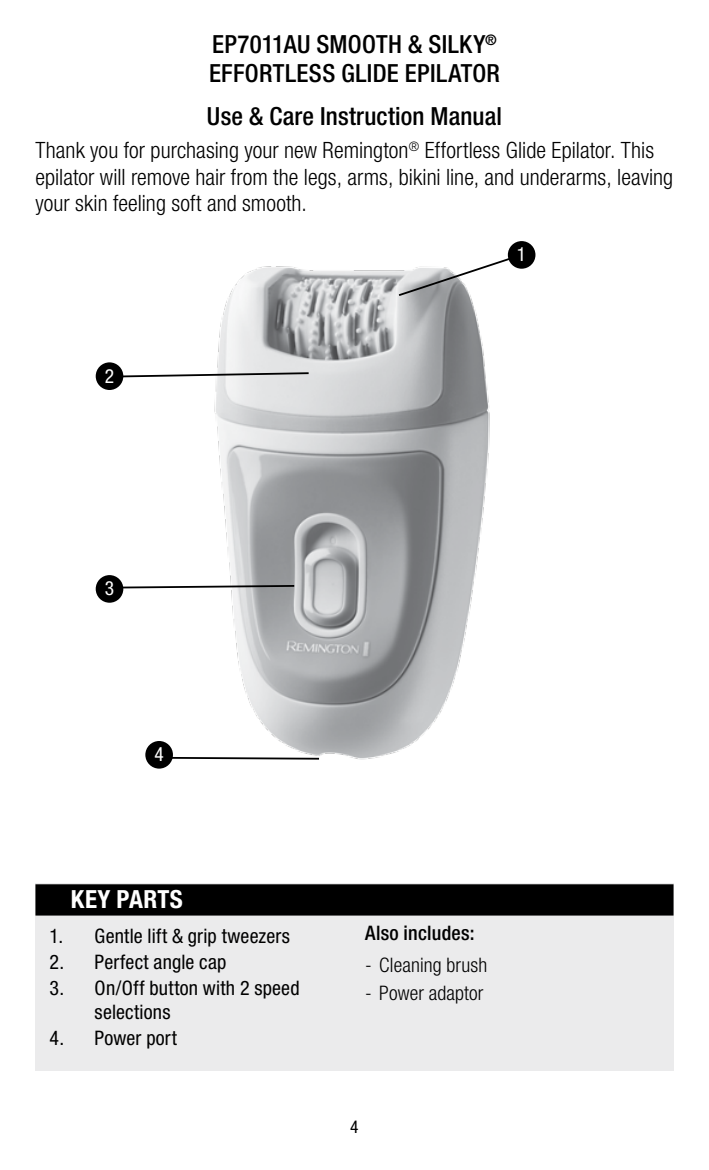
<style>
.page{position:relative;width:709px;height:1170px;background:#fff}
.page>*{position:absolute;margin:0;border:0;box-sizing:border-box;transform-origin:0 0}
.t1{font:500 condensed 25px/28.8px "Helvetica Neue LT Std";letter-spacing:.01em;color:#000}
.t2{font:700 condensed 25px "Helvetica Neue LT Std";letter-spacing:.015em;color:#fff}
.t3{font:300 condensed 22.5px/26.2px "Helvetica Neue LT Std";letter-spacing:.005em;color:#000}
.t4{font:condensed 20px/23.8px "Helvetica Neue LT Std";letter-spacing:.01em;color:#000}
.t5{font:300 condensed 20px "Helvetica Neue LT Std";letter-spacing:.005em;color:#000}
.t6{font:500 condensed 20px "Helvetica Neue LT Std";letter-spacing:.01em;color:#000}
.t7{font:condensed 19.5px "Helvetica Neue LT Std";color:#fff}
.t8{font:condensed 17.5px "Helvetica Neue LT Std";color:#000}
</style>
<div class="page">
<img style="left:214px;top:241px;width:312px;height:519px">
<div style="left:35px;top:883px;width:638px;height:187px;background:#ebebec"></div>
<div style="left:35px;top:884px;width:638px;height:31px;background:#000"></div>
<svg style="left:397px;top:252px;width:127px;height:45px"></svg>
<svg style="left:122px;top:371px;width:188px;height:7px"></svg>
<svg style="left:122px;top:584px;width:174px;height:5px"></svg>
<svg style="left:172px;top:756px;width:149px;height:4px"></svg>
<div style="left:508px;top:241px;width:27px;height:28px;background:#000;border-radius:50%"></div>
<div style="left:96px;top:362px;width:27px;height:28px;background:#000;border-radius:50%"></div>
<div style="left:96px;top:575px;width:27px;height:27px;background:#000;border-radius:50%"></div>
<div style="left:145px;top:741px;width:28px;height:27px;background:#000;border-radius:50%"></div>
<p class="t1" style="left:209px;top:30px;width:292px">EP7011AU SMOOTH &amp; SILKY<sup>®<br></sup>EFFORTLESS GLIDE EPILATOR</p>
<p class="t1" style="left:207px;top:101px;width:296px">Use &amp; Care Instruction Manual</p>
<p class="t3" style="left:35px;top:137px;width:639px">Thank you for purchasing your new Remington<sup>®</sup> Effortless Glide Epilator. This epilator will remove hair from the legs, arms, bikini line, and underarms, leaving your skin feeling soft and smooth.</p>
<p class="t7" style="left:105px;top:364px;width:11px">2</p>
<p class="t7" style="left:517px;top:243px;width:11px">1</p>
<p class="t7" style="left:105px;top:577px;width:11px">3</p>
<p class="t7" style="left:154px;top:743px;width:11px">4</p>
<p class="t2" style="left:71px;top:884px;width:113px">KEY PARTS</p>
<p class="t4" style="left:50px;top:923px;width:242px">1. Gentle lift &amp; grip tweezers</p>
<p class="t4" style="left:50px;top:949px;width:178px">2. Perfect angle cap</p>
<p class="t4" style="left:95px;top:976px;width:206px;text-indent:-45px">3. On/Off button with 2 speed selections</p>
<p class="t4" style="left:50px;top:1026px;width:129px">4. Power port</p>
<p class="t6" style="left:365px;top:921px;width:111px">Also includes:</p>
<p class="t5" style="left:365px;top:953px;width:124px">- Cleaning brush</p>
<p class="t5" style="left:365px;top:981px;width:120px">- Power adaptor</p>
<p class="t8" style="left:350px;top:1116px;width:10px">4</p>
</div>
